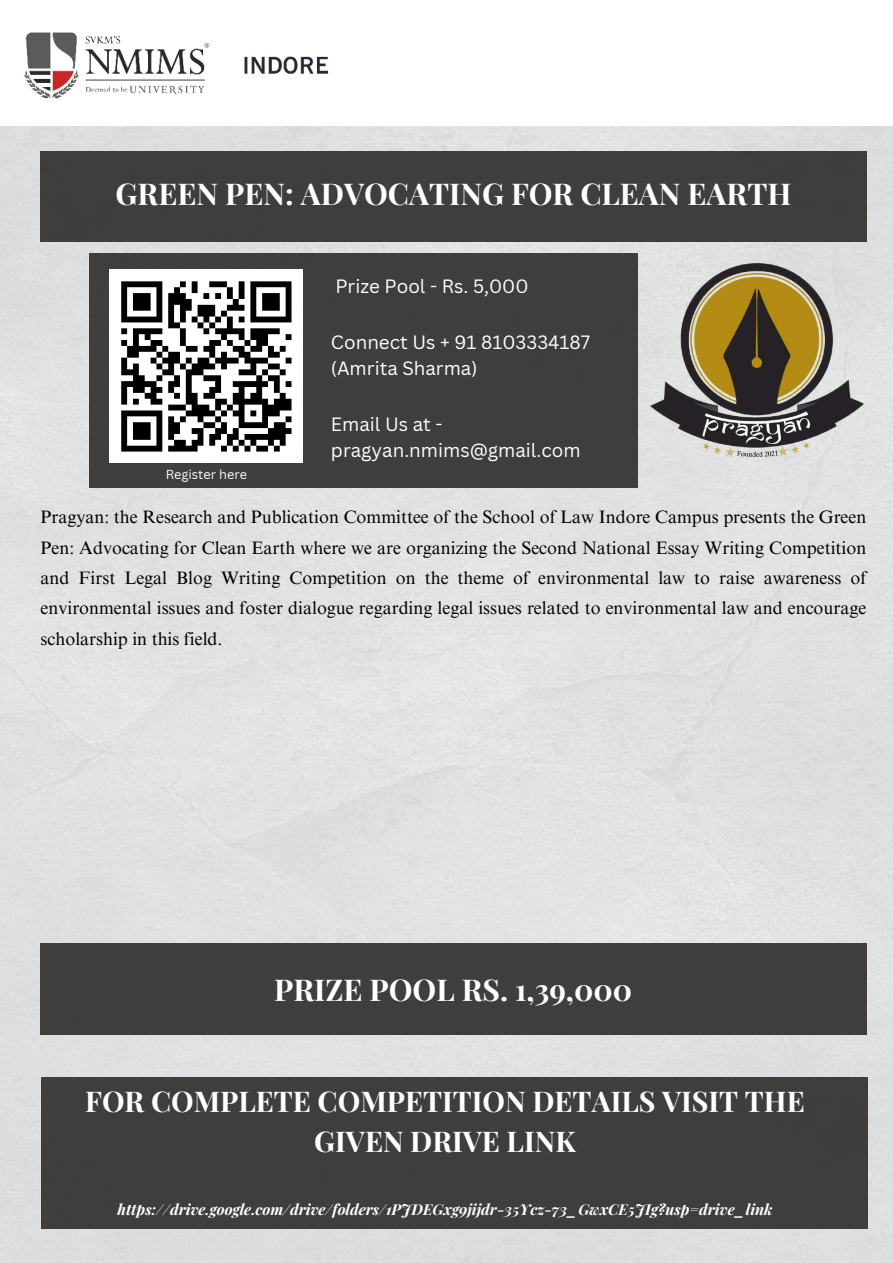
<style>
.page{position:relative;width:893px;height:1263px;background:#fff}
.page>*{position:absolute;margin:0;border:0;box-sizing:border-box;transform-origin:0 0}
.t1{font:700 30px "Playfair Display";color:#fff}
.t2{font:700 28.5px/39.4px "Playfair Display";color:#fff;text-align:center}
.t3{font:18.75px/25.9px "Canva Sans";color:#fff}
.t4{font:18px/30.4px "Times NRMT Pro";color:#000;text-align:justify}
.t5{font:italic 700 15px "Playfair Display";color:#fff}
.t6{font:12.75px "Canva Sans";color:#fff}
</style>
<div class="page">
<div style="left:0;top:126px;width:893px;height:1137px;background:#e0e1e2"></div>
<img style="left:23px;top:32px;width:306px;height:67px">
<div style="left:40px;top:152px;width:826px;height:90px;background:#3f3e3c"></div>
<div style="left:89px;top:253px;width:549px;height:234px;background:#3f3e3c"></div>
<img style="left:650px;top:264px;width:213px;height:193px">
<div style="left:109px;top:270px;width:194px;height:193px;background:#fff"></div>
<svg style="left:121px;top:281px;width:171px;height:171px"></svg>
<div style="left:41px;top:943px;width:826px;height:92px;background:#3f3e3d"></div>
<div style="left:41px;top:1077px;width:826px;height:152px;background:#3f3e3c"></div>
<h1 class="t1" style="left:116px;top:173px;width:677px">GREEN PEN: ADVOCATING FOR CLEAN EARTH</h1>
<p class="t3" style="left:335px;top:273px;width:195px">Prize Pool - Rs. 5,000</p>
<p class="t3" style="left:331px;top:329px;width:261px">Connect Us + 91 8103334187 (Amrita Sharma)</p>
<p class="t6" style="left:166px;top:465px;width:83px">Register here</p>
<p class="t3" style="left:331px;top:411px;width:251px">Email Us at - pragyan.nmims@gmail.com</p>
<p class="t4" style="left:41px;top:504px;width:827px">Pragyan: the Research and Publication Committee of the School of Law Indore Campus presents the Green Pen: Advocating for Clean Earth where we are organizing the Second National Essay Writing Competition and First Legal Blog Writing Competition on the theme of environmental law to raise awareness of environmental issues and foster dialogue regarding legal issues related to environmental law and encourage scholarship in this field.</p>
<h1 class="t1" style="left:274px;top:969px;width:359px">PRIZE POOL RS. 1,39,000</h1>
<h2 class="t2" style="left:85px;top:1081px;width:721px">FOR COMPLETE COMPETITION DETAILS VISIT THE<br>GIVEN DRIVE LINK</h2>
<p class="t5" style="left:117px;top:1199px;width:656px">https://drive.google.com/drive/folders/1PJDEGxg9jijdr-35Ycz-73_GwxCE5JIg?usp=drive_link</p>
</div>
